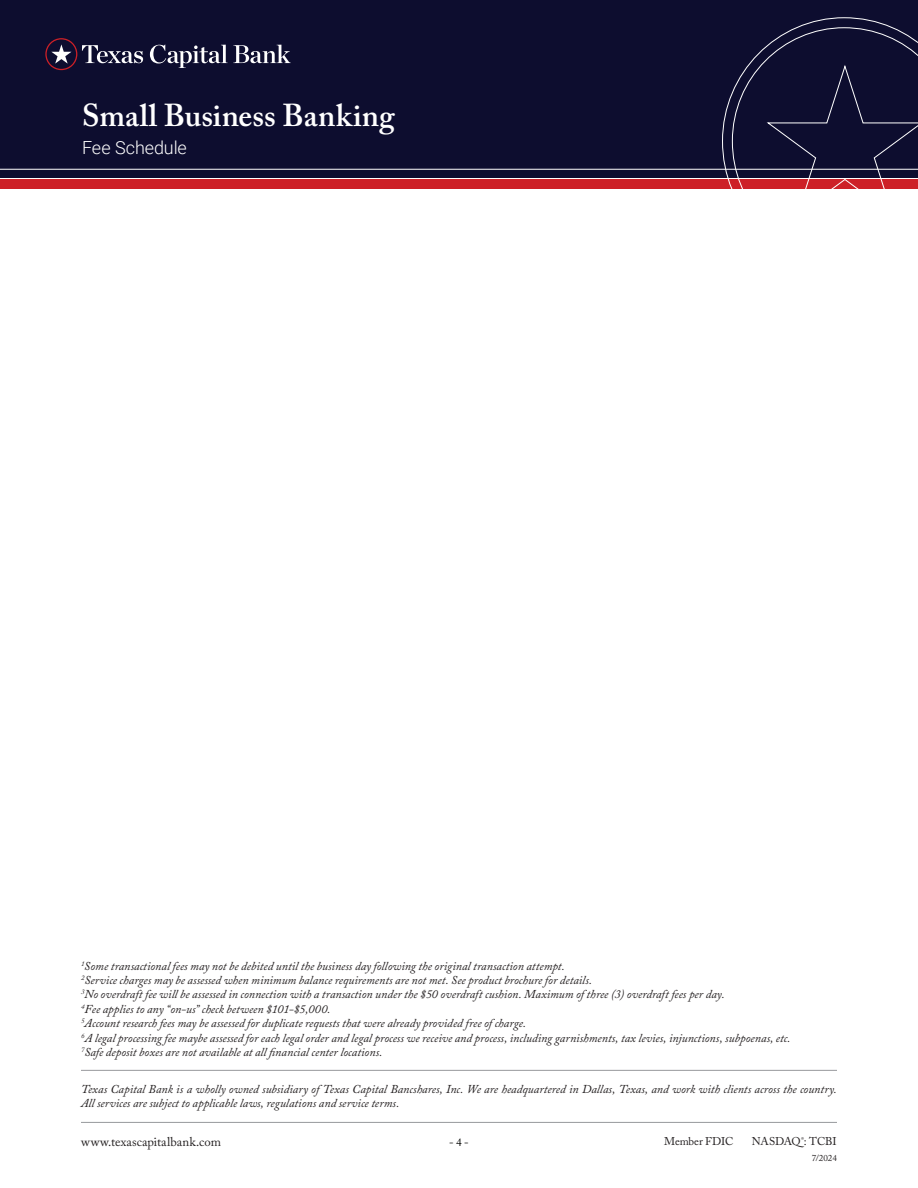
<style>
.page{position:relative;width:918px;height:1188px;background:#fff}
.page>*{position:absolute;margin:0;border:0;box-sizing:border-box;transform-origin:0 0}
.t1{font:600 31.5px "Adobe Caslon Pro";color:#fff}
.t2{font:300 18px "Roboto";letter-spacing:-.005em;color:#fff}
.t3{font:12.75px "Adobe Caslon Pro";letter-spacing:.005em;color:#231f20}
.Disclaimer{font:italic 12px/14.4px "Adobe Caslon Pro";color:#231f20}
.t4{font:11.25px "Adobe Caslon Pro";letter-spacing:-.01em;color:#231f20}
.t5{font:11.25px "Adobe Caslon Pro";color:#040503}
.t6{font:9px "Adobe Caslon Pro";color:#231f20}
</style>
<div class="page">
<div style="left:0;top:0;width:918px;height:188px;background:#0d0d2f"></div>
<svg style="left:777px;top:17px;width:135px;height:21px"></svg>
<svg style="left:0;top:38px;width:918px;height:151px"></svg>
<hr style="left:81px;top:1070px;width:756px;height:1px;background:#97999c">
<hr style="left:81px;top:1122px;width:756px;height:1px;background:#97999c">
<h1 class="t1" style="left:82px;top:97px;width:314px">Small Business Banking</h1>
<h2 class="t2" style="left:82px;top:135px;width:106px">Fee Schedule</h2>
<p class="Disclaimer" style="left:81px;top:958px;width:485px"><sup>1</sup>Some transactional fees may not be debited until the business day following the original transaction attempt.</p>
<p class="Disclaimer" style="left:81px;top:973px;width:513px"><sup>2</sup>Service charges may be assessed when minimum balance requirements are not met. See product brochure for details.</p>
<p class="Disclaimer" style="left:81px;top:987px;width:645px"><sup>3</sup>No overdraft fee will be assessed in connection with a transaction under the $50 overdraft cushion. Maximum of three (3) overdraft fees per day.</p>
<p class="Disclaimer" style="left:81px;top:1001px;width:251px"><sup>4</sup>Fee applies to any “on-us” check between $101-$5,000.</p>
<p class="Disclaimer" style="left:81px;top:1016px;width:447px"><sup>5</sup>Account research fees may be assessed for duplicate requests that were already provided free of charge.</p>
<p class="Disclaimer" style="left:81px;top:1030px;width:711px"><sup>6</sup>A legal processing fee maybe assessed for each legal order and legal process we receive and process, including garnishments, tax levies, injunctions, subpoenas, etc.</p>
<p class="Disclaimer" style="left:81px;top:1045px;width:303px"><sup>7</sup>Safe deposit boxes are not available at all financial center locations.</p>
<p class="Disclaimer" style="left:81px;top:1081px;width:757px">Texas Capital Bank is a wholly owned subsidiary of Texas Capital Bancshares, Inc. We are headquartered in Dallas, Texas, and work with clients across the country.<br>All services are subject to applicable laws, regulations and service terms.</p>
<p class="t3" style="left:81px;top:1134px;width:141px">www.texascapitalbank.com</p>
<p class="t5" style="left:449px;top:1135px;width:21px">- 4 -</p>
<p class="t4" style="left:664px;top:1135px;width:71px">Member FDIC</p>
<p class="t4" style="left:752px;top:1135px;width:86px">NASDAQ<sup>®</sup>: TCBI</p>
<p class="t6" style="left:812px;top:1153px;width:27px">7/2024</p>
</div>
